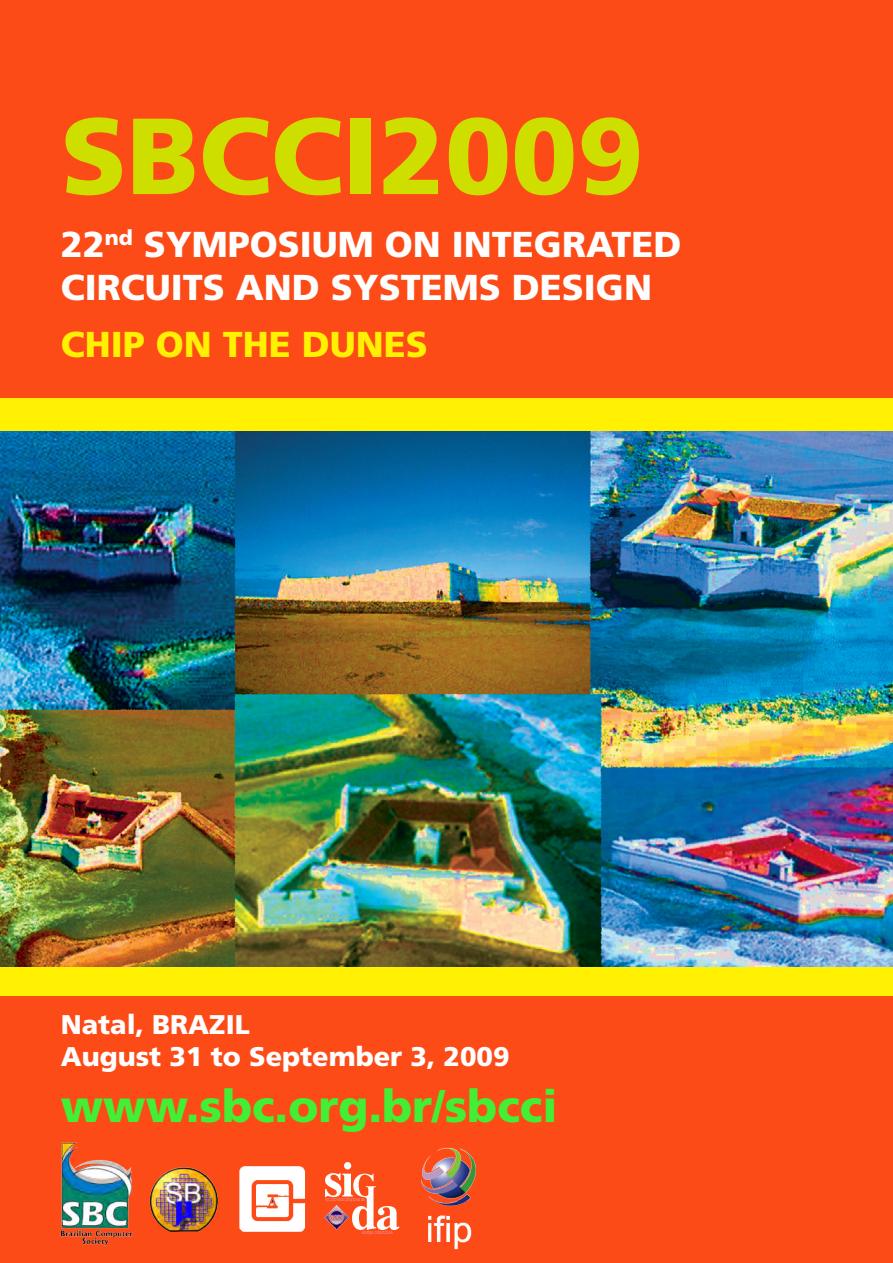
<style>
.page{position:relative;width:893px;height:1263px;background:#fff}
.page>*{position:absolute;margin:0;border:0;box-sizing:border-box;transform-origin:0 0}
.t1{font:900 108px "Frutiger";color:#cedf00}
.t2{font:900 45px "Frutiger";color:#43ef35}
.t3{font:900 36px "Frutiger";color:#fff}
.t4{font:900 36px "Frutiger";color:#fff101}
.t5{font:900 27px "Frutiger";color:#fff}
</style>
<div class="page">
<img style="left:0;top:431px;width:893px;height:536px">
<div style="left:0;top:996px;width:893px;height:267px;background:#fd4b18"></div>
<div style="left:0;top:0;width:893px;height:398px;background:#fd4b18"></div>
<div style="left:0;top:398px;width:893px;height:33px;background:#fff101"></div>
<div style="left:0;top:967px;width:893px;height:29px;background:#fff101"></div>
<img style="left:61px;top:1142px;width:71px;height:104px">
<img style="left:147px;top:1164px;width:75px;height:70px">
<img style="left:237px;top:1163px;width:72px;height:71px">
<img style="left:323px;top:1162px;width:78px;height:72px">
<img style="left:418px;top:1146px;width:60px;height:105px">
<p class="t1" style="left:61px;top:91px;width:584px">SBCCI2009</p>
<p class="t3" style="left:61px;top:223px;width:622px">22<sup>nd</sup> SYMPOSIUM ON INTEGRATED</p>
<p class="t3" style="left:61px;top:266px;width:593px">CIRCUITS AND SYSTEMS DESIGN</p>
<p class="t4" style="left:61px;top:323px;width:369px">CHIP ON THE DUNES</p>
<p class="t5" style="left:61px;top:1008px;width:191px">Natal, BRAZIL</p>
<p class="t5" style="left:61px;top:1040px;width:450px">August 31 to September 3, 2009</p>
<p class="t2" style="left:61px;top:1078px;width:498px">www.sbc.org.br/sbcci</p>
</div>
